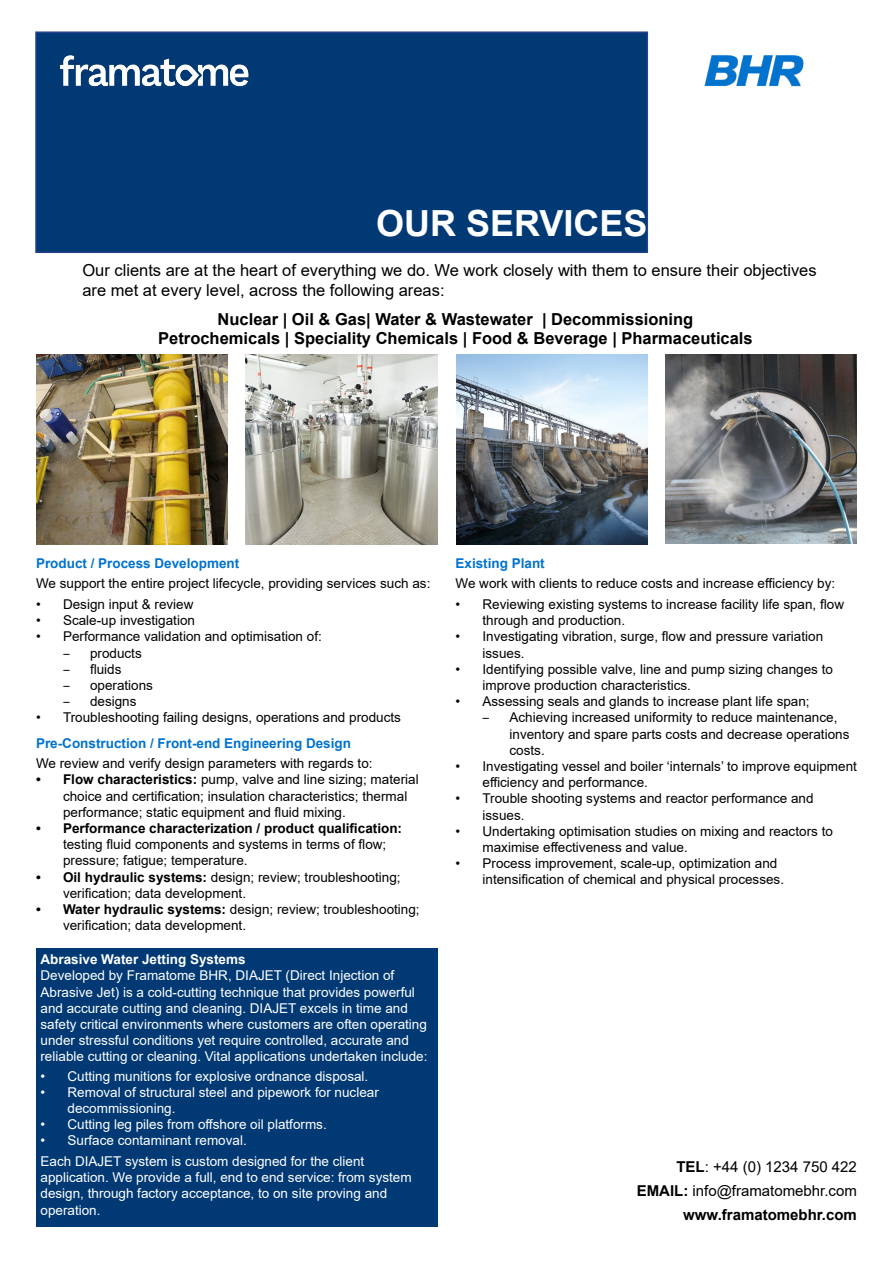
<style>
.page{position:relative;width:893px;height:1263px;background:#fff}
.page>*{position:absolute;margin:0;border:0;box-sizing:border-box;transform-origin:0 0}
.t1{font:700 36px "Arial";color:#fff}
.t2{font:16.5px/19.8px "Arial";color:#000}
.t3{font:700 16.5px/19.8px "Arial";color:#000;text-align:center}
.t4{font:15px/24px "Arial";color:#000;text-align:right}
.t5{font:13.5px/16.2px "Arial";color:#000}
.t6{font:13.5px/16.2px "Arial";color:#fff}
.t7{font:700 13.5px "Arial";color:#0073cf}
.t8{font:700 13.5px "Arial";color:#000}
.t9{font:700 13.5px "Arial";color:#fff}
.t10{font:13.5px "Calibri";color:#000}
.s1{font-weight:700}
</style>
<div class="page">
<div style="left:35px;top:31px;width:613px;height:222px;background:#003974;border:2px solid #25408f"></div>
<div style="left:36px;top:948px;width:401px;height:279px;background:#003974"></div>
<img style="left:704px;top:55px;width:100px;height:32px">
<img style="left:36px;top:32px;width:222px;height:79px">
<img style="left:246px;top:354px;width:192px;height:190px">
<img style="left:36px;top:354px;width:192px;height:190px">
<img style="left:456px;top:354px;width:191px;height:190px">
<img style="left:665px;top:354px;width:192px;height:190px">
<h1 class="t1" style="left:376px;top:198px;width:273px">OUR SERVICES</h1>
<p class="t2" style="left:82px;top:260px;width:736px">Our clients are at the heart of everything we do. We work closely with them to ensure their objectives are met at every level, across the following areas:</p>
<p class="t3" style="left:158px;top:309px;width:596px">Nuclear | Oil &amp; Gas| Water &amp; Wastewater | Decommissioning<br>Petrochemicals | Speciality Chemicals | Food &amp; Beverage | Pharmaceuticals</p>
<p class="t7" style="left:36px;top:553px;width:205px">Product / Process Development</p>
<p class="t5" style="left:36px;top:575px;width:396px">We support the entire project lifecycle, providing services such as:</p>
<p class="t5" style="left:36px;top:596px;width:159px">• Design input &amp; review</p>
<p class="t5" style="left:36px;top:612px;width:161px">• Scale-up investigation</p>
<p class="t5" style="left:36px;top:628px;width:287px">• Performance validation and optimisation of:</p>
<p class="t10" style="left:63px;top:644px;width:8px">ശ</p>
<p class="t5" style="left:90px;top:645px;width:53px">products</p>
<p class="t10" style="left:63px;top:660px;width:8px">ശ</p>
<p class="t5" style="left:90px;top:661px;width:33px">fluids</p>
<p class="t10" style="left:63px;top:676px;width:8px">ശ</p>
<p class="t5" style="left:90px;top:677px;width:65px">operations</p>
<p class="t10" style="left:63px;top:692px;width:8px">ശ</p>
<p class="t5" style="left:90px;top:693px;width:48px">designs</p>
<p class="t5" style="left:36px;top:709px;width:366px">• Troubleshooting failing designs, operations and products</p>
<p class="t7" style="left:36px;top:733px;width:317px">Pre-Construction / Front-end Engineering Design</p>
<p class="t5" style="left:36px;top:755px;width:338px">We review and verify design parameters with regards to:</p>
<p class="t5" style="left:63px;top:771px;width:357px;text-indent:-27px"><span class="s1">• Flow characteristics:</span> pump, valve and line sizing; material choice and certification; insulation characteristics; thermal performance; static equipment and fluid mixing.</p>
<p class="t8" style="left:36px;top:819px;width:368px">• Performance characterization / product qualification:</p>
<p class="t5" style="left:63px;top:836px;width:325px">testing fluid components and systems in terms of flow; pressure; fatigue; temperature.</p>
<p class="t5" style="left:63px;top:869px;width:339px;text-indent:-27px"><span class="s1">• Oil hydraulic systems:</span> design; review; troubleshooting; verification; data development.</p>
<p class="t5" style="left:63px;top:901px;width:358px;text-indent:-27px"><span class="s1">• Water hydraulic systems:</span> design; review; troubleshooting; verification; data development.</p>
<p class="t7" style="left:455px;top:553px;width:91px">Existing Plant</p>
<p class="t5" style="left:455px;top:575px;width:381px">We work with clients to reduce costs and increase efficiency by:</p>
<p class="t5" style="left:482px;top:596px;width:363px;text-indent:-27px">• Reviewing existing systems to increase facility life span, flow through and production.</p>
<p class="t5" style="left:482px;top:628px;width:342px;text-indent:-27px">• Investigating vibration, surge, flow and pressure variation issues.</p>
<p class="t5" style="left:482px;top:661px;width:352px;text-indent:-27px">• Identifying possible valve, line and pump sizing changes to improve production characteristics.</p>
<p class="t5" style="left:455px;top:693px;width:356px">• Assessing seals and glands to increase plant life span;</p>
<p class="t10" style="left:482px;top:708px;width:8px">ശ</p>
<p class="t5" style="left:509px;top:709px;width:341px">Achieving increased uniformity to reduce maintenance, inventory and spare parts costs and decrease operations costs.</p>
<p class="t5" style="left:482px;top:758px;width:376px;text-indent:-27px">• Investigating vessel and boiler ‘internals’ to improve equipment efficiency and performance.</p>
<p class="t5" style="left:482px;top:790px;width:333px;text-indent:-27px">• Trouble shooting systems and reactor performance and issues.</p>
<p class="t5" style="left:482px;top:823px;width:352px;text-indent:-27px">• Undertaking optimisation studies on mixing and reactors to maximise effectiveness and value.</p>
<p class="t5" style="left:482px;top:855px;width:303px;text-indent:-27px">• Process improvement, scale-up, optimization and intensification of chemical and physical processes.</p>
<p class="t9" style="left:40px;top:950px;width:207px">Abrasive Water Jetting Systems</p>
<p class="t6" style="left:40px;top:967px;width:388px">Developed by Framatome BHR, DIAJET (Direct Injection of Abrasive Jet) is a cold-cutting technique that provides powerful and accurate cutting and cleaning. DIAJET excels in time and safety critical environments where customers are often operating under stressful conditions yet require controlled, accurate and reliable cutting or cleaning. Vital applications undertaken include:</p>
<p class="t6" style="left:40px;top:1068px;width:329px">• Cutting munitions for explosive ordnance disposal.</p>
<p class="t6" style="left:68px;top:1084px;width:313px;text-indent:-27px">• Removal of structural steel and pipework for nuclear decommissioning.</p>
<p class="t6" style="left:40px;top:1116px;width:288px">• Cutting leg piles from offshore oil platforms.</p>
<p class="t6" style="left:40px;top:1130px;width:325px;line-height:20.7px">• Surface contaminant removal.<br>Each DIAJET system is custom designed for the client</p>
<p class="t6" style="left:40px;top:1169px;width:373px">application. We provide a full, end to end service: from system design, through factory acceptance, to on site proving and operation.</p>
<p class="t4" style="left:637px;top:1154px;width:222px"><span class="s1">TEL</span>: +44 (0) 1234 750 422<br><span class="s1">EMAIL:</span> info@framatomebhr.com <span class="s1">www.framatomebhr.com</span></p>
</div>
